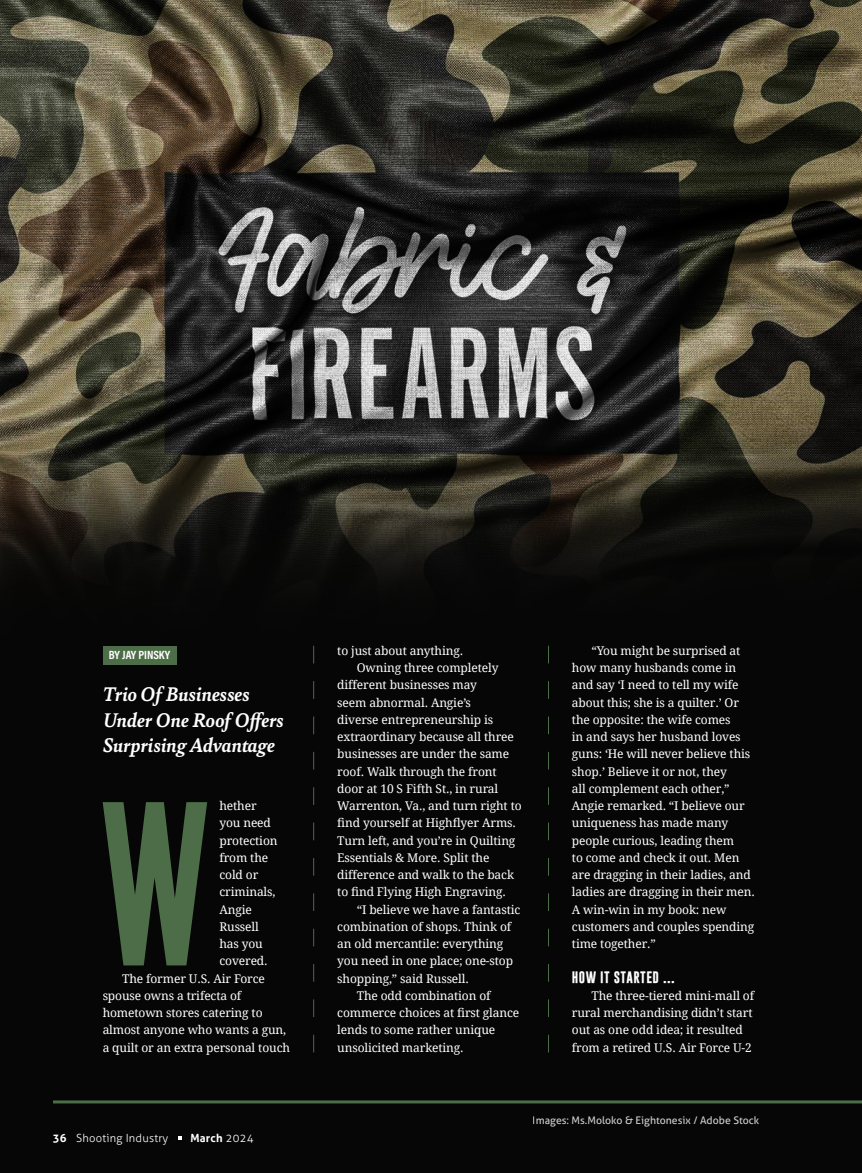
<style>
.page{position:relative;width:862px;height:1173px;background:#fff}
.page>*{position:absolute;margin:0;border:0;box-sizing:border-box;transform-origin:0 0}
.t1{font:244.8px "Alternate Got No 1 D";color:#4c6d47}
.t2{font:italic 700 21px/25.5px "Bely";color:#fff}
.t3{font:12px/17.2px "Droid Serif";letter-spacing:-.01em;color:#fff}
.t4{font:700 12px "Gobold";letter-spacing:.04em;color:#fff}
.t5{font:700 12px "Acumin Pro Cond";letter-spacing:-.005em;color:#fff}
.t6{font:300 11.25px "Aller";letter-spacing:.02em;color:#fff}
.t7{font:700 11.25px "Aller";letter-spacing:.02em;color:#fff}
.t8{font:10.5px "Aller";color:#fff}
.s1{font-weight:700}
.s2{font-weight:300}
</style>
<div class="page">
<img style="left:0;top:0;width:862px;height:1172px">
<svg style="left:178px;top:1136px;width:4px;height:4px"></svg>
<svg style="left:313px;top:645px;width:1px;height:407px"></svg>
<svg style="left:548px;top:645px;width:1px;height:407px"></svg>
<hr style="left:53px;top:1100px;width:809px;height:3px;background:#4c6d47">
<div style="left:103px;top:645px;width:73px;height:19px;background:#4c6d47"></div>
<p class="t5" style="left:109px;top:647px;width:63px">BY JAY PINSKY</p>
<p class="t2" style="left:103px;top:680px;width:183px">Trio Of Businesses<br>Under One Roof Offers<br>Surprising Advantage</p>
<p class="t1" style="left:98px;top:755px;width:116px">W</p>
<p class="t3" style="left:219px;top:797px;width:60px">hether you need protection from the cold or criminals,<br>Angie<br>Russell has you covered.</p>
<p class="t3" style="left:103px;top:969px;width:189px;text-indent:20px">The former U.S. Air Force spouse owns a trifecta of hometown stores catering to almost anyone who wants a gun, a quilt or an extra personal touch</p>
<p class="t6" style="left:53px;top:1131px;width:117px"><span class="s1">36</span> Shooting Industry</p>
<p class="t7" style="left:190px;top:1130px;width:65px">March <span class="s2">2024</span></p>
<p class="t3" style="left:337px;top:641px;width:127px">to just about anything.</p>
<p class="t3" style="left:337px;top:659px;width:186px;text-indent:19px">Owning three completely different businesses may<br>seem abnormal. Angie’s<br>diverse entrepreneurship is extraordinary because all three businesses are under the same roof. Walk through the front door at 10 S Fifth St., in rural<br>Warrenton, Va., and turn right to find yourself at Highflyer Arms.<br>Turn left, and you’re in Quilting<br>Essentials &amp; More. Split the difference and walk to the back to find Flying High Engraving.</p>
<p class="t3" style="left:337px;top:900px;width:185px;text-indent:19px">“I believe we have a fantastic combination of shops. Think of an old mercantile: everything you need in one place; one-stop shopping,” said Russell.</p>
<p class="t3" style="left:337px;top:986px;width:184px;text-indent:19px">The odd combination of commerce choices at first glance lends to some rather unique unsolicited marketing.</p>
<p class="t3" style="left:572px;top:641px;width:184px;text-indent:20px">“You might be surprised at how many husbands come in and say ‘I need to tell my wife about this; she is a quilter.’ Or the opposite: the wife comes<br>in and says her husband loves guns: ‘He will never believe this shop.’ Believe it or not, they<br>all complement each other,”<br>Angie remarked. “I believe our uniqueness has made many people curious, leading them<br>to come and check it out. Men are dragging in their ladies, and ladies are dragging in their men.<br>A win-win in my book: new customers and couples spending time together.”</p>
<p class="t4" style="left:572px;top:969px;width:105px">HOW IT STARTED …</p>
<p class="t3" style="left:572px;top:986px;width:184px;text-indent:20px">The three-tiered mini-mall of rural merchandising didn’t start out as one odd idea; it resulted from a retired U.S. Air Force U-2</p>
<p class="t8" style="left:533px;top:1113px;width:228px">Images: Ms.Moloko &amp; Eightonesix / Adobe Stock</p>
</div>
